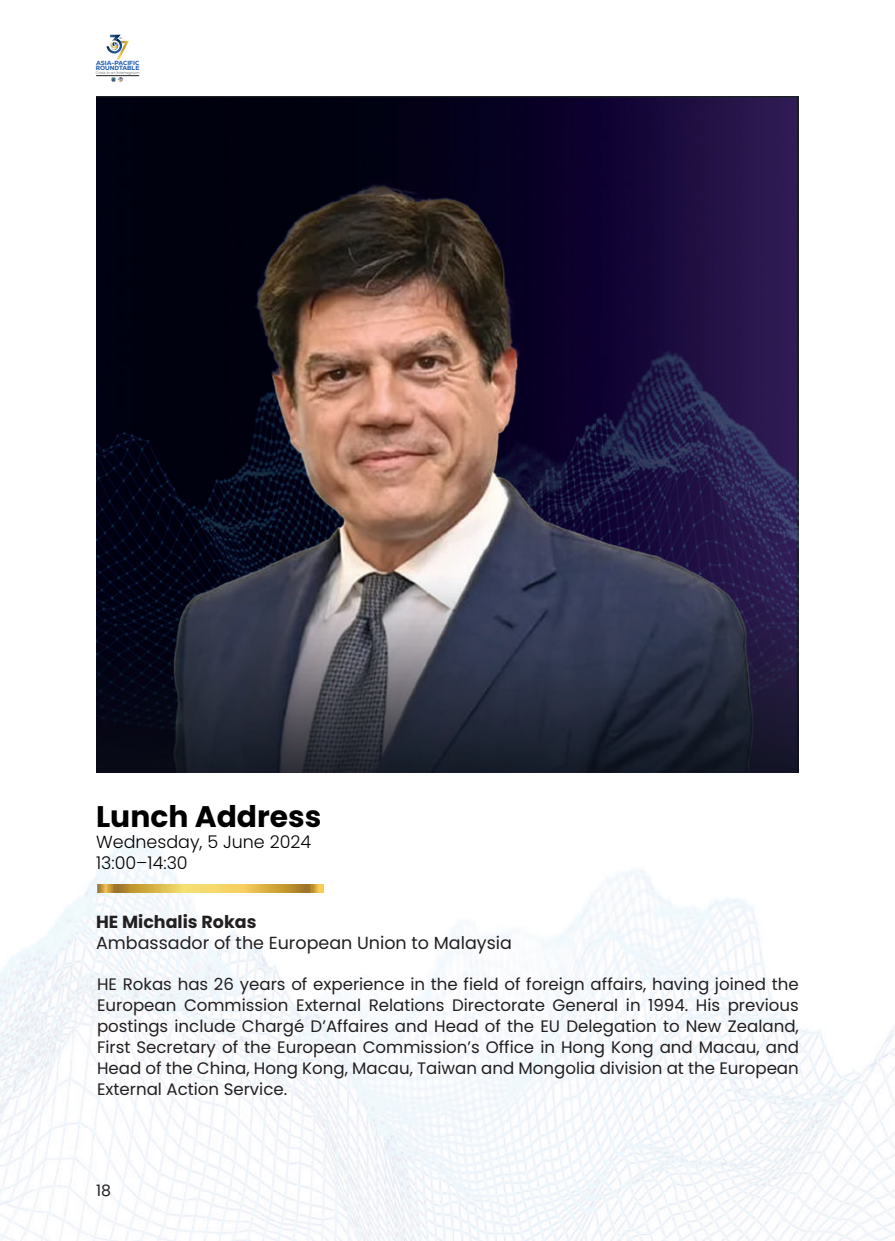
<style>
.page{position:relative;width:895px;height:1241px;background:#fff}
.page>*{position:absolute;margin:0;border:0;box-sizing:border-box;transform-origin:0 0}
.t1{font:700 29.75px "Poppins";color:#000}
.t2{font:17.5px "Poppins";color:#231f20}
.t3{font:300 17.5px/21px "Poppins";color:#000}
.t4{font:700 17.5px "Poppins";color:#231f20}
.t5{font:16.62px/21px "Poppins";color:#231f20;text-align:justify}
.t6{font:15.75px "Poppins";color:#231f20}
.t7{font:6.12px/5.2px "Nexa Trial Heavy";color:#2160ac}
.t8{font:3.68px "Poppins";color:#7c7e81}
.t9{font:700 2.1px "League Spartan";color:#7c7e81}
</style>
<div class="page">
<img style="left:0;top:34px;width:894px;height:1206px">
<svg style="left:107px;top:35px;width:22px;height:24px"></svg>
<svg style="left:111px;top:77px;width:12px;height:5px"></svg>
<hr style="left:96px;top:75px;width:43px;height:1px;background:#231f20">
<img style="left:96px;top:96px;width:702px;height:676px">
<svg style="left:97px;top:884px;width:226px;height:7px;background:#d8b24b"></svg>
<p class="t9" style="left:119px;top:36px;width:4px">TH</p>
<p class="t7" style="left:96px;top:60px;width:45px">ASIA-PACIFIC<br>ROUNDTABLE</p>
<p class="t8" style="left:96px;top:70px;width:45px">Crisis in an Interregnum</p>
<h1 class="t1" style="left:96px;top:799px;width:227px">Lunch Address</h1>
<p class="t3" style="left:96px;top:831px;width:216px">Wednesday, 5 June 2024<br>13:00–14:30</p>
<p class="t4" style="left:96px;top:911px;width:162px">HE Michalis Rokas</p>
<p class="t2" style="left:96px;top:932px;width:417px">Ambassador of the European Union to Malaysia</p>
<p class="t5" style="left:97px;top:973px;width:703px">HE Rokas has 26 years of experience in the field of foreign affairs, having joined the European Commission External Relations Directorate General in 1994. His previous postings include Chargé D’Affaires and Head of the EU Delegation to New Zealand, First Secretary of the European Commission’s Office in Hong Kong and Macau, and Head of the China, Hong Kong, Macau, Taiwan and Mongolia division at the European External Action Service.</p>
<p class="t6" style="left:96px;top:1180px;width:16px">18</p>
</div>
